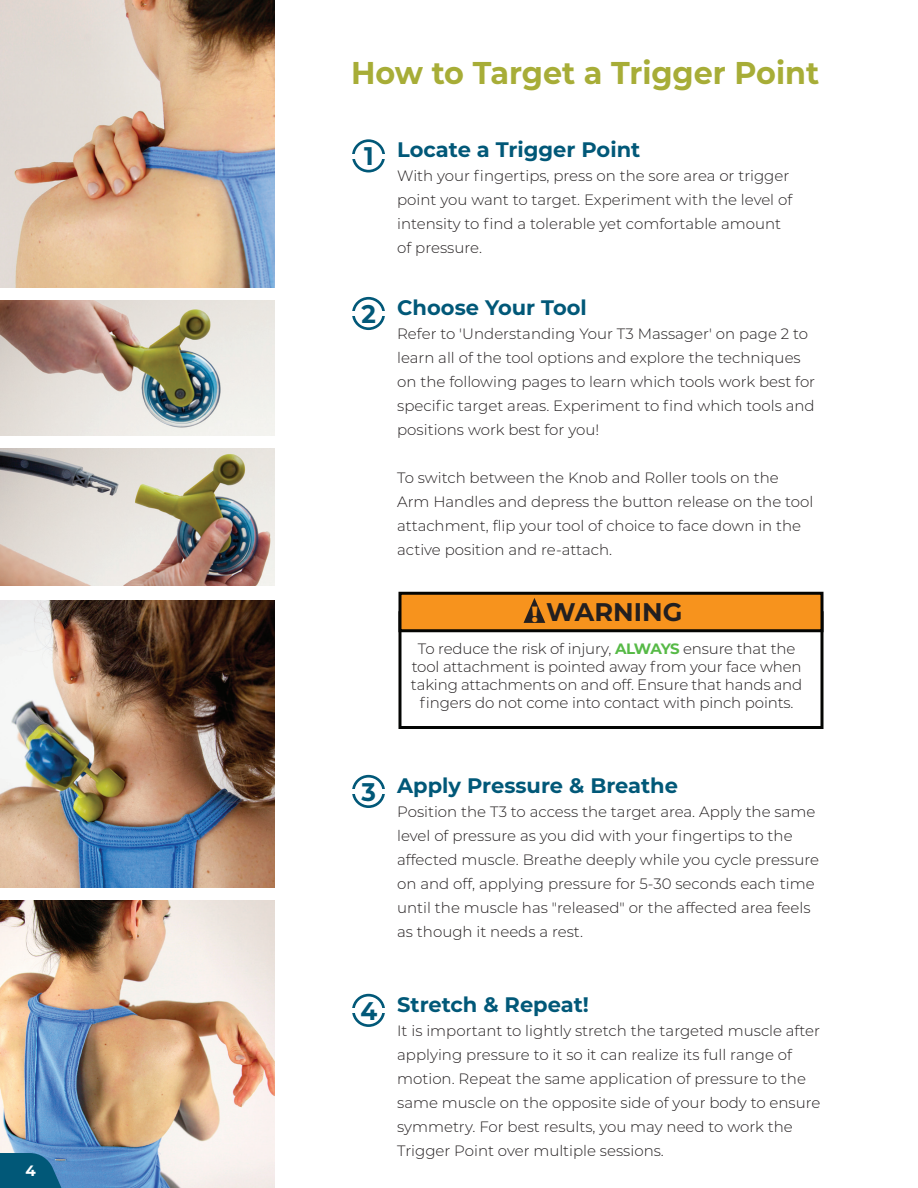
<style>
.page{position:relative;width:918px;height:1188px;background:#fff}
.page>*{position:absolute;margin:0;border:0;box-sizing:border-box;transform-origin:0 0}
.t1{font:700 31.5px "Montserrat";color:#a7ad37;scale:.96 1}
.t2{font:700 25.5px "Montserrat";color:#231f20}
.t3{font:700 25.5px "Montserrat";color:#015878;scale:.96 1}
.t4{font:700 21px "Montserrat";color:#015878}
.t5{font:300 15px/24px "Montserrat";color:#231f20}
.t6{font:700 15px "Montserrat";color:#fff}
.s1{font-weight:900;font-size:22.05px;color:#f7931d}
.s2{font-weight:700;color:#57ba47}
</style>
<div class="page">
<img style="left:0;top:901px;width:274px;height:287px">
<img style="left:0;top:0;width:274px;height:287px">
<img style="left:0;top:300px;width:274px;height:135px">
<img style="left:0;top:601px;width:274px;height:287px">
<img style="left:0;top:448px;width:274px;height:138px">
<svg style="left:352px;top:139px;width:33px;height:34px"></svg>
<hr style="left:351px;top:154px;width:35px;height:4px;background:#fff">
<svg style="left:352px;top:296px;width:33px;height:35px"></svg>
<hr style="left:351px;top:312px;width:35px;height:4px;background:#fff">
<svg style="left:352px;top:774px;width:33px;height:34px"></svg>
<div style="left:351px;top:789px;width:35px;height:5px;background:#fff"></div>
<svg style="left:352px;top:993px;width:33px;height:34px"></svg>
<hr style="left:351px;top:1008px;width:35px;height:4px;background:#fff">
<svg style="left:0;top:1153px;width:67px;height:35px;background:#156489"></svg>
<div style="left:398px;top:611px;width:426px;height:118px;border:3px solid #040503"></div>
<div style="left:398px;top:592px;width:426px;height:40px;background:#f7931d;border:3px solid #040503"></div>
<svg style="left:524px;top:598px;width:21px;height:25px"></svg>
<p class="t6" style="left:25px;top:1160px;width:12px">4</p>
<h1 class="t1" style="left:351px;top:51px;width:489px">How to Target a Trigger Point</h1>
<h2 class="t3" style="left:364px;top:138px;width:11px">1</h2>
<h2 class="t3" style="left:362px;top:295px;width:17px">2</h2>
<h3 class="t4" style="left:397px;top:135px;width:245px">Locate a Trigger Point</h3>
<p class="t5" style="left:397px;top:164px;width:397px">With your fingertips, press on the sore area or trigger point you want to target. Experiment with the level of intensity to find a tolerable yet comfortable amount of pressure.</p>
<h3 class="t4" style="left:397px;top:292px;width:191px">Choose Your Tool</h3>
<p class="t5" style="left:397px;top:321px;width:420px">Refer to 'Understanding Your T3 Massager' on page 2 to learn all of the tool options and explore the techniques on the following pages to learn which tools work best for specific target areas. Experiment to find which tools and positions work best for you!</p>
<p class="t5" style="left:397px;top:465px;width:418px">To switch between the Knob and Roller tools on the Arm Handles and depress the button release on the tool attachment, flip your tool of choice to face down in the active position and re-attach.</p>
<h2 class="t2" style="left:532px;top:594px;width:152px"><span class="s1">!</span> WARNING</h2>
<p class="t5" style="left:411px;top:639px;width:393px;line-height:18px;text-align:center">To reduce the risk of injury, <span class="s2">ALWAYS</span> ensure that the tool attachment is pointed away from your face when taking attachments on and off. Ensure that hands and fingers do not come into contact with pinch points.</p>
<h2 class="t3" style="left:362px;top:773px;width:17px">3</h2>
<h3 class="t4" style="left:397px;top:770px;width:283px">Apply Pressure &amp; Breathe</h3>
<p class="t5" style="left:397px;top:799px;width:423px">Position the T3 to access the target area. Apply the same level of pressure as you did with your fingertips to the affected muscle. Breathe deeply while you cycle pressure on and off, applying pressure for 5-30 seconds each time until the muscle has "released" or the affected area feels as though it needs a rest.</p>
<h2 class="t3" style="left:360px;top:992px;width:19px">4</h2>
<h3 class="t4" style="left:397px;top:989px;width:193px">Stretch &amp; Repeat!</h3>
<p class="t5" style="left:397px;top:1018px;width:425px">It is important to lightly stretch the targeted muscle after applying pressure to it so it can realize its full range of motion. Repeat the same application of pressure to the same muscle on the opposite side of your body to ensure symmetry. For best results, you may need to work the Trigger Point over multiple sessions.</p>
</div>
